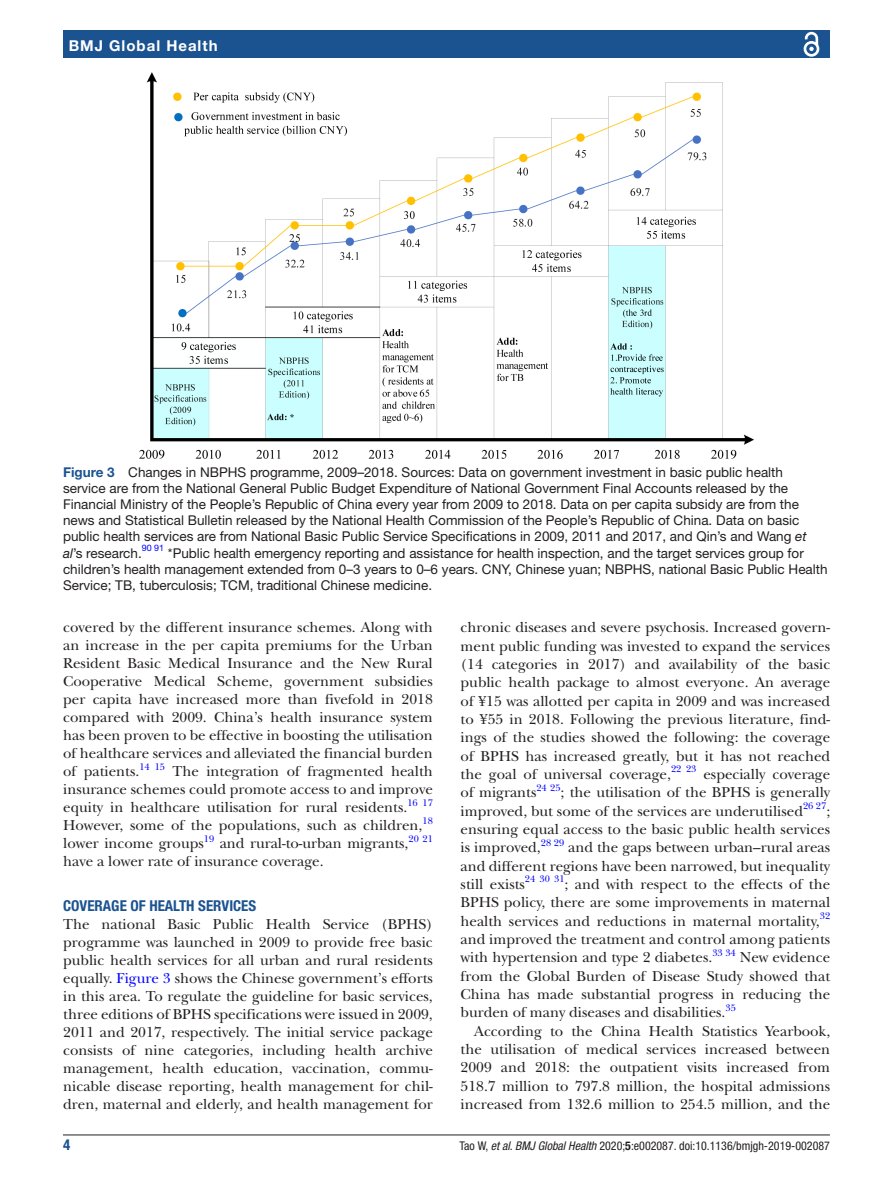
<style>
.page{position:relative;width:893px;height:1191px;background:#fff}
.page>*{position:absolute;margin:0;border:0;box-sizing:border-box;transform-origin:0 0}
.t1{font:15px/18.3px "New Baskerville";color:#231f20;text-align:justify}
.t2{font:700 condensed 15px "Helvetica Neue LT Std";color:#1b5391}
.t3{font:700 15px "Helvetica Neue LT Std";letter-spacing:.065em;color:#fff}
.t4{font:13.5px/16.2px "Helvetica Neue LT Std";color:#231f20}
.t5{font:condensed 12px "Helvetica Neue LT Std";color:#231f20}
.t6{font:9.9px "New Baskerville";color:#00f}
.s1{font-weight:700;color:#1b5391}
.s2{font-style:italic}
.s3{color:#00f}
.s4{font-weight:700}
</style>
<div class="page">
<hr style="left:63px;top:1134px;width:767px;height:1px;background:#231f20">
<div style="left:63px;top:31px;width:767px;height:27px;background:#1b5391"></div>
<svg style="left:803px;top:31px;width:17px;height:26px"></svg>
<img style="left:140px;top:73px;width:613px;height:386px">
<p class="t3" style="left:69px;top:36px;width:150px">BMJ Global Health</p>
<p class="t4" style="left:63px;top:463px;width:766px"><span class="s1">Figure 3</span> Changes in NBPHS programme, 2009–2018. Sources: Data on government investment in basic public health service are from the National General Public Budget Expenditure of National Government Final Accounts released by the Financial Ministry of the People’s Republic of China every year from 2009 to 2018. Data on per capita subsidy are from the news and Statistical Bulletin released by the National Health Commission of the People’s Republic of China. Data on basic public health services are from National Basic Public Service Specifications in 2009, 2011 and 2017, and Qin’s and Wang <span class="s2">et al</span>’s research.<sup>90</sup> <sup>91</sup> *Public health emergency reporting and assistance for health inspection, and the target services group for children’s health management extended from 0–3 years to 0–6 years. CNY, Chinese yuan; NBPHS, national Basic Public Health Service; TB, tuberculosis; TCM, traditional Chinese medicine.</p>
<p class="t1" style="left:63px;top:618px;width:371px">covered by the different insurance schemes. Along with an increase in the per capita premiums for the Urban Resident Basic Medical Insurance and the New Rural Cooperative Medical Scheme, government subsidies per capita have increased more than fivefold in 2018 compared with 2009. China’s health insurance system has been proven to be effective in boosting the utilisation of healthcare services and alleviated the financial burden of patients.</p>
<p class="t1" style="left:461px;top:618px;width:371px">chronic diseases and severe psychosis. Increased govern&shy;ment public funding was invested to expand the services (14 categories in 2017) and availability of the basic public health package to almost everyone. An average of ¥15 was allotted per capita in 2009 and was increased to ¥55 in 2018. Following the previous literature, find&shy;ings of the studies showed the following: the coverage of BPHS has increased greatly, but it has not reached the goal of universal coverage,<sup>22</sup> <sup>23</sup></p>
<p class="t6" style="left:139px;top:760px;width:27px">14 15</p>
<p class="t1" style="left:63px;top:762px;width:371px;text-indent:109px">The integration of fragmented health insurance schemes could promote access to and improve equity in healthcare utilisation for rural residents.</p>
<p class="t1" style="left:703px;top:765px;width:128px">especially coverage</p>
<p class="t1" style="left:461px;top:783px;width:77px">of migrants</p>
<p class="t6" style="left:536px;top:781px;width:26px">24 25</p>
<p class="t1" style="left:461px;top:783px;width:371px;text-indent:100px">; the utilisation of the BPHS is generally improved, but some of the services are underutilised<sup>26</sup> <sup>27</sup>; ensuring equal access to the basic public health services is improved,</p>
<p class="t6" style="left:407px;top:796px;width:27px">16 17</p>
<p class="t1" style="left:63px;top:816px;width:361px">However, some of the populations, such as children,</p>
<p class="t6" style="left:422px;top:814px;width:12px">18</p>
<p class="t1" style="left:63px;top:834px;width:142px">lower income groups</p>
<p class="t6" style="left:204px;top:832px;width:12px">19</p>
<p class="t1" style="left:220px;top:834px;width:190px">and rural-to-urban migrants,</p>
<p class="t6" style="left:409px;top:832px;width:26px">20 21</p>
<p class="t1" style="left:63px;top:852px;width:262px">have a lower rate of insurance coverage.</p>
<p class="t2" style="left:63px;top:897px;width:195px">COVERAGE OF HEALTH SERVICES</p>
<p class="t1" style="left:63px;top:915px;width:371px">The national Basic Public Health Service (BPHS) programme was launched in 2009 to provide free basic public health services for all urban and rural residents equally. <span class="s3">Figure 3</span> shows the Chinese government’s efforts in this area. To regulate the guideline for basic services, three editions of BPHS specifications were issued in 2009, 2011 and 2017, respectively. The initial service package consists of nine categories, including health archive management, health education, vaccination, commu&shy;nicable disease reporting, health management for chil&shy;dren, maternal and elderly, and health management for</p>
<p class="t6" style="left:541px;top:836px;width:25px">28 29</p>
<p class="t1" style="left:461px;top:838px;width:371px;text-indent:108px">and the gaps between urban–rural areas and different regions have been narrowed, but inequality still exists</p>
<p class="t6" style="left:525px;top:873px;width:41px">24 30 31</p>
<p class="t1" style="left:461px;top:875px;width:371px;text-indent:104px">; and with respect to the effects of the BPHS policy, there are some improvements in maternal health services and reductions in maternal mortality,</p>
<p class="t6" style="left:820px;top:910px;width:12px">32</p>
<p class="t1" style="left:461px;top:930px;width:371px">and improved the treatment and control among patients with hypertension and type 2 diabetes.</p>
<p class="t6" style="left:712px;top:946px;width:25px">33 34</p>
<p class="t1" style="left:461px;top:948px;width:371px;text-indent:279px">New evidence from the Global Burden of Disease Study showed that China has made substantial progress in reducing the burden of many diseases and disabilities.<sup>35</sup></p>
<p class="t1" style="left:461px;top:1021px;width:371px;text-indent:14px">According to the China Health Statistics Yearbook, the utilisation of medical services increased between 2009 and 2018: the outpatient visits increased from 518.7 million to 797.8 million, the hospital admissions increased from 132.6 million to 254.5 million, and the</p>
<p class="t2" style="left:63px;top:1135px;width:9px">4</p>
<p class="t5" style="left:459px;top:1138px;width:372px">Tao W, <span class="s2">et al</span>. <span class="s2">BMJ Global Health</span> 2020;<span class="s4">5</span>:e002087. doi:10.1136/bmjgh-2019-002087</p>
</div>
